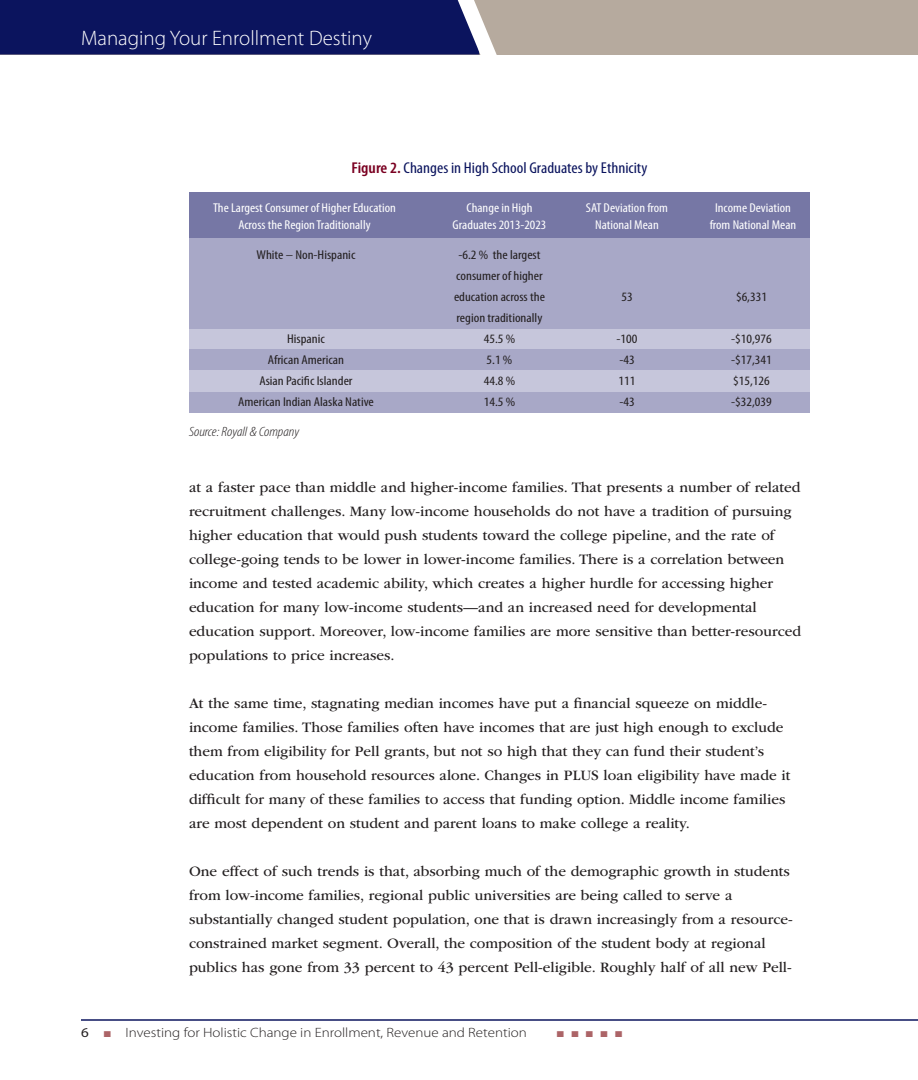
<style>
.page{position:relative;width:918px;height:1080px;background:#fff}
.page>*{position:absolute;margin:0;border:0;box-sizing:border-box;transform-origin:0 0}
.t1{font:300 21px "Myriad Pro";color:#fff}
.fig1_hd1{font:condensed 15.75px "Myriad Pro";color:#0b145e;scale:1.1 1}
.tx_1{font:15px/24px "ITC Garamond Std";color:#231f20}
.t2{font:300 13.5px "Myriad Pro";color:#231f20;scale:1.11 1}
.source_tx1{font:italic 300 condensed 13.5px "Myriad Pro";color:#231f20;scale:1.15 1}
.fig2_tx1{font:condensed 12.9px "Myriad Pro";color:#231f20;scale:1.14 1}
.fig2_hd1a{font:condensed 12.9px "Myriad Pro";color:#fff;scale:1.11 1}
.t3{font:8.4px "Zapf Dingbats";color:#ac6467;scale:1.13 1}
.s1{font-weight:600;color:#7a0021}
.s2{font-weight:400}
.s3{color:#ac6467}
</style>
<div class="page">
<div style="left:0;top:0;width:918px;height:55px;background:#b6aa9e"></div>
<svg style="left:0;top:0;width:497px;height:55px;background:#182065"></svg>
<hr style="left:81px;top:1019px;width:837px;height:2px;background:#0b145e">
<div style="left:189px;top:234px;width:621px;height:179px;background:#a8a8c7"></div>
<div style="left:189px;top:370px;width:621px;height:22px;background:#c6c6db"></div>
<div style="left:189px;top:329px;width:621px;height:20px;background:#c6c6db"></div>
<div style="left:189px;top:192px;width:621px;height:46px;background:#7677a5"></div>
<h1 class="t1" style="left:81px;top:25px;width:292px">Managing Your Enrollment Destiny</h1>
<p class="fig1_hd1" style="left:352px;top:160px;width:271px"><span class="s1">Figure 2.</span> Changes in High School Graduates by Ethnicity</p>
<p class="fig2_hd1a" style="left:213px;top:201px;width:166px">The Largest Consumer of Higher Education</p>
<p class="fig2_hd1a" style="left:466px;top:201px;width:61px">Change in High</p>
<p class="fig2_hd1a" style="left:586px;top:201px;width:76px">SAT Deviation from</p>
<p class="fig2_hd1a" style="left:715px;top:201px;width:70px">Income Deviation</p>
<p class="fig2_hd1a" style="left:238px;top:218px;width:121px">Across the Region Traditionally</p>
<p class="fig2_hd1a" style="left:453px;top:218px;width:86px">Graduates 2013-2023</p>
<p class="fig2_hd1a" style="left:595px;top:218px;width:59px">National Mean</p>
<p class="fig2_hd1a" style="left:710px;top:218px;width:80px">from National Mean</p>
<p class="fig2_tx1" style="left:257px;top:248px;width:88px">White – Non-Hispanic</p>
<p class="fig2_tx1" style="left:458px;top:248px;width:74px">-6.2 % the largest</p>
<p class="fig2_tx1" style="left:456px;top:269px;width:77px">consumer of higher</p>
<p class="fig2_tx1" style="left:454px;top:290px;width:81px">education across the</p>
<p class="fig2_tx1" style="left:621px;top:290px;width:11px">53</p>
<p class="fig2_tx1" style="left:736px;top:290px;width:29px">$6,331</p>
<p class="fig2_tx1" style="left:457px;top:311px;width:77px">region traditionally</p>
<p class="fig2_tx1" style="left:287px;top:332px;width:35px">Hispanic</p>
<p class="fig2_tx1" style="left:484px;top:332px;width:29px">45.5 %</p>
<p class="fig2_tx1" style="left:617px;top:332px;width:20px">-100</p>
<p class="fig2_tx1" style="left:731px;top:332px;width:37px">-$10,976</p>
<p class="fig2_tx1" style="left:268px;top:353px;width:68px">African American</p>
<p class="fig2_tx1" style="left:487px;top:353px;width:24px">5.1 %</p>
<p class="fig2_tx1" style="left:619px;top:353px;width:15px">-43</p>
<p class="fig2_tx1" style="left:731px;top:353px;width:37px">-$17,341</p>
<p class="fig2_tx1" style="left:259px;top:374px;width:83px">Asian Pacific Islander</p>
<p class="fig2_tx1" style="left:484px;top:374px;width:29px">44.8 %</p>
<p class="fig2_tx1" style="left:619px;top:374px;width:16px">111</p>
<p class="fig2_tx1" style="left:733px;top:374px;width:34px">$15,126</p>
<p class="fig2_tx1" style="left:238px;top:395px;width:121px">American Indian Alaska Native</p>
<p class="fig2_tx1" style="left:484px;top:395px;width:29px">14.5 %</p>
<p class="fig2_tx1" style="left:619px;top:395px;width:15px">-43</p>
<p class="fig2_tx1" style="left:731px;top:395px;width:37px">-$32,039</p>
<p class="source_tx1" style="left:189px;top:424px;width:97px">Source: Royall &amp; Company</p>
<p class="tx_1" style="left:189px;top:476px;width:614px">at a faster pace than middle and higher-income families. That presents a number of related recruitment challenges. Many low-income households do not have a tradition of pursuing higher education that would push students toward the college pipeline, and the rate of college-going tends to be lower in lower-income families. There is a correlation between income and tested academic ability, which creates a higher hurdle for accessing higher education for many low-income students—and an increased need for developmental education support. Moreover, low-income families are more sensitive than better-resourced populations to price increases.</p>
<p class="tx_1" style="left:189px;top:692px;width:603px">At the same time, stagnating median incomes have put a financial squeeze on middle&shy;income families. Those families often have incomes that are just high enough to exclude them from eligibility for Pell grants, but not so high that they can fund their student’s education from household resources alone. Changes in PLUS loan eligibility have made it difficult for many of these families to access that funding option. Middle income families are most dependent on student and parent loans to make college a reality.</p>
<p class="tx_1" style="left:189px;top:860px;width:605px">One effect of such trends is that, absorbing much of the demographic growth in students from low-income families, regional public universities are being called to serve a substantially changed student population, one that is drawn increasingly from a resource&shy;constrained market segment. Overall, the composition of the student body at regional publics has gone from 33 percent to 43 percent Pell-eligible. Roughly half of all new Pell-</p>
<p class="t2" style="left:81px;top:1025px;width:403px"><span class="s2">6</span> <span class="s3">■</span> Investing for Holistic Change in Enrollment, Revenue and Retention</p>
<p class="t3" style="left:557px;top:1030px;width:59px">■■■■■</p>
</div>
